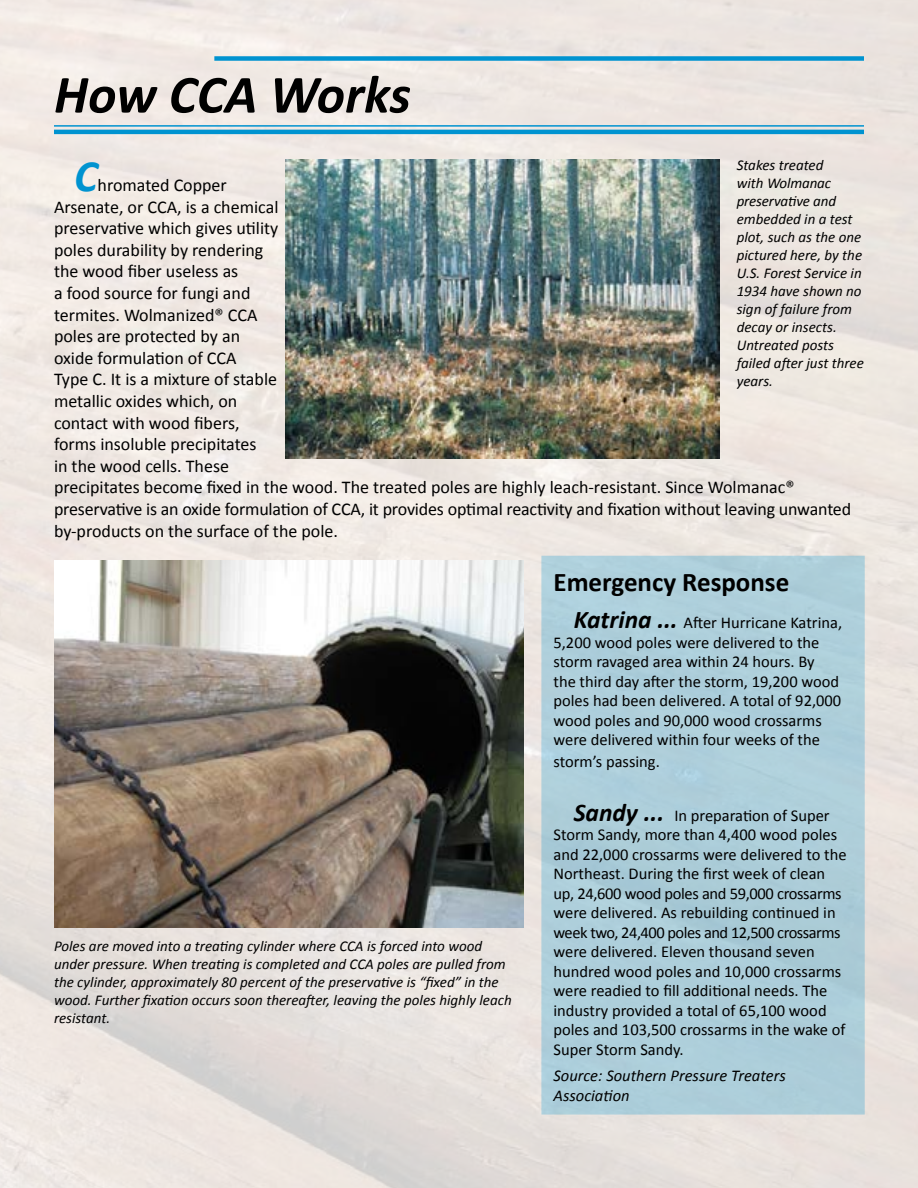
<style>
.page{position:relative;width:918px;height:1188px;background:#fff}
.page>*{position:absolute;margin:0;border:0;box-sizing:border-box;transform-origin:0 0}
.t1{font:italic 700 54px "Calibri";color:#000}
.t2{font:italic 700 45px "Calibri";color:#0093d0}
.t3{font:700 27px "Calibri";color:#000}
.t4{font:18px/21.6px "Calibri";color:#000}
.t5{font:16.5px/19.5px "Calibri";color:#000}
.t6{font:italic 16.5px/19.5px "Calibri";color:#000}
.t7{font:italic 15px/18px "Calibri";color:#000}
.s1{font-weight:700;font-style:italic;font-size:25.5px}
</style>
<div class="page">
<img style="left:0;top:0;width:918px;height:1188px">
<div style="left:541px;top:556px;width:324px;height:559px;background:#adcedb"></div>
<img style="left:54px;top:561px;width:470px;height:367px">
<img style="left:285px;top:159px;width:434px;height:299px">
<hr style="left:54px;top:125px;width:810px;height:2px;background:#0093d0">
<hr style="left:54px;top:130px;width:810px;height:4px;background:#0093d0">
<div style="left:214px;top:56px;width:650px;height:5px;background:#0093d0"></div>
<h1 class="t1" style="left:54px;top:60px;width:358px">How CCA Works</h1>
<p class="t7" style="left:737px;top:156px;width:129px">Stakes treated<br>with Wolmanac preservative and embedded in a test plot, such as the one pictured here, by the<br>U.S. Forest Service in<br>1934 have shown no sign of failure from decay or insects.<br>Untreated posts failed after just three years.</p>
<h2 class="t2" style="left:74px;top:148px;width:25px">C</h2>
<p class="t4" style="left:54px;top:174px;width:799px;text-indent:44px">hromated Copper<br>Arsenate, or CCA, is a chemical<br>preservative which gives utility<br>poles durability by rendering<br>the wood fiber useless as<br>a food source for fungi and<br>termites. Wolmanized® CCA<br>poles are protected by an<br>oxide formulation of CCA<br>Type C. It is a mixture of stable<br>metallic oxides which, on<br>contact with wood fibers,<br>forms insoluble precipitates<br>in the wood cells. These<br>precipitates become fixed in the wood. The treated poles are highly leach-resistant. Since Wolmanac® preservative is an oxide formulation of CCA, it provides optimal reactivity and fixation without leaving unwanted by-products on the surface of the pole.</p>
<p class="t7" style="left:54px;top:936px;width:459px">Poles are moved into a treating cylinder where CCA is forced into wood under pressure. When treating is completed and CCA poles are pulled from the cylinder, approximately 80 percent of the preservative is “fixed” in the wood. Further fixation occurs soon thereafter, leaving the poles highly leach resistant.</p>
<h3 class="t3" style="left:554px;top:565px;width:237px">Emergency Response</h3>
<p class="t5" style="left:553px;top:613px;width:290px;text-indent:20px"><span class="s1">Katrina ...</span> After Hurricane Katrina, 5,200 wood poles were delivered to the storm ravaged area within 24 hours. By<br>the third day after the storm, 19,200 wood poles had been delivered. A total of 92,000 wood poles and 90,000 wood crossarms were delivered within four weeks of the</p>
<p class="t5" style="left:553px;top:752px;width:108px">storm’s passing.</p>
<p class="t5" style="left:553px;top:806px;width:295px;text-indent:20px"><span class="s1">Sandy ...</span> In preparation of Super Storm Sandy, more than 4,400 wood poles and 22,000 crossarms were delivered to the Northeast. During the first week of clean up, 24,600 wood poles and 59,000 crossarms were delivered. As rebuilding continued in week two, 24,400 poles and 12,500 crossarms were delivered. Eleven thousand seven hundred wood poles and 10,000 crossarms were readied to fill additional needs. The industry provided a total of 65,100 wood poles and 103,500 crossarms in the wake of Super Storm Sandy.</p>
<p class="t6" style="left:553px;top:1065px;width:234px">Source: Southern Pressure Treaters<br>Association</p>
</div>
